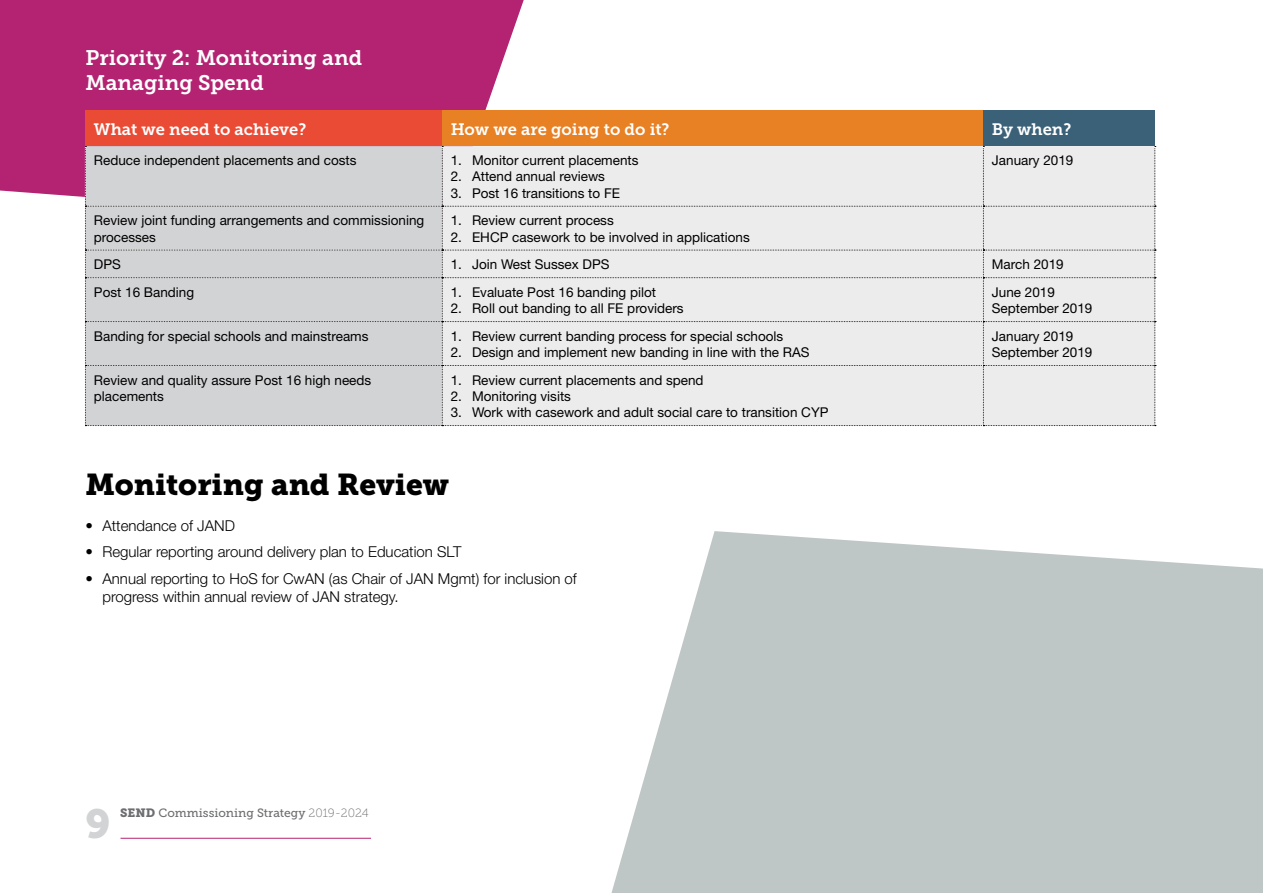
<style>
.page{position:relative;width:1263px;height:893px;background:#fff}
.page>*{position:absolute;margin:0;border:0;box-sizing:border-box;transform-origin:0 0}
.t1{font:40.5px "Museo Slab 900";color:#d1d3d4}
.t2{font:30px "Museo Slab 900";color:#000}
.t3{font:21px/24.8px "Museo Slab 700";color:#fff}
.t4{font:16.5px "Museo Slab 700";color:#fff}
.t5{font:300 15px/18px "Helvetica Neue";color:#000}
.t6{font:13.5px/16.2px "Helvetica Neue";color:#000}
.t7{font:12px "Museo Slab 500";color:#6d6e71}
.s1{font-family:"Museo Slab 900"}
.s2{font-family:"Museo Slab 100"}
</style>
<div class="page">
<div style="left:0;top:0;width:524px;height:197px;background:#b42371"></div>
<svg style="left:611px;top:531px;width:652px;height:362px;background:#c6cdcd"></svg>
<div style="left:85px;top:111px;width:357px;height:35px;background:#ea4b35"></div>
<div style="left:442px;top:111px;width:541px;height:35px;background:#e88024"></div>
<div style="left:983px;top:111px;width:172px;height:35px;background:#3b6178"></div>
<svg style="left:85px;top:146px;width:1071px;height:280px;background:#e1e1e2"></svg>
<hr style="left:120px;top:838px;width:251px;height:1px;background:#b42371">
<h3 class="t3" style="left:85px;top:46px;width:278px">Priority 2: Monitoring and<br>Managing Spend</h3>
<p class="t4" style="left:94px;top:119px;width:214px">What we need to achieve?</p>
<p class="t4" style="left:451px;top:119px;width:220px">How we are going to do it?</p>
<p class="t4" style="left:992px;top:119px;width:81px">By when?</p>
<p class="t6" style="left:94px;top:152px;width:264px">Reduce independent placements and costs</p>
<p class="t6" style="left:451px;top:152px;width:189px">1. Monitor current placements</p>
<p class="t6" style="left:451px;top:168px;width:156px">2. Attend annual reviews</p>
<p class="t6" style="left:451px;top:185px;width:171px">3. Post 16 transitions to FE</p>
<p class="t6" style="left:992px;top:152px;width:83px">January 2019</p>
<p class="t6" style="left:94px;top:212px;width:332px">Review joint funding arrangements and commissioning processes</p>
<p class="t6" style="left:451px;top:212px;width:165px">1. Review current process</p>
<p class="t6" style="left:451px;top:228px;width:301px">2. EHCP casework to be involved in applications</p>
<p class="t6" style="left:94px;top:256px;width:28px">DPS</p>
<p class="t6" style="left:451px;top:256px;width:160px">1. Join West Sussex DPS</p>
<p class="t6" style="left:992px;top:256px;width:73px">March 2019</p>
<p class="t6" style="left:94px;top:284px;width:102px">Post 16 Banding</p>
<p class="t6" style="left:451px;top:284px;width:207px">1. Evaluate Post 16 banding pilot</p>
<p class="t6" style="left:451px;top:300px;width:234px">2. Roll out banding to all FE providers</p>
<p class="t6" style="left:992px;top:284px;width:102px">June 2019<br>September 2019</p>
<p class="t6" style="left:94px;top:328px;width:276px">Banding for special schools and mainstreams</p>
<p class="t6" style="left:451px;top:328px;width:334px">1. Review current banding process for special schools</p>
<p class="t6" style="left:451px;top:344px;width:360px">2. Design and implement new banding in line with the RAS</p>
<p class="t6" style="left:94px;top:372px;width:279px">Review and quality assure Post 16 high needs placements</p>
<p class="t6" style="left:451px;top:372px;width:254px">1. Review current placements and spend</p>
<p class="t6" style="left:451px;top:388px;width:122px">2. Monitoring visits</p>
<p class="t6" style="left:451px;top:404px;width:379px">3. Work with casework and adult social care to transition CYP</p>
<h2 class="t2" style="left:85px;top:467px;width:365px">Monitoring and Review</h2>
<p class="t5" style="left:85px;top:516px;width:151px">• Attendance of JAND</p>
<p class="t5" style="left:85px;top:542px;width:378px">• Regular reporting around delivery plan to Education SLT</p>
<p class="t5" style="left:102px;top:569px;width:476px;text-indent:-17px">• Annual reporting to HoS for CwAN (as Chair of JAN Mgmt) for inclusion of progress within annual review of JAN strategy.</p>
<h1 class="t1" style="left:85px;top:801px;width:27px">9</h1>
<p class="t7" style="left:120px;top:807px;width:250px"><span class="s1">SEND</span> Commissioning Strategy <span class="s2">2019-2024</span></p>
<p class="t6" style="left:992px;top:328px;width:102px">January 2019<br>September 2019</p>
</div>
